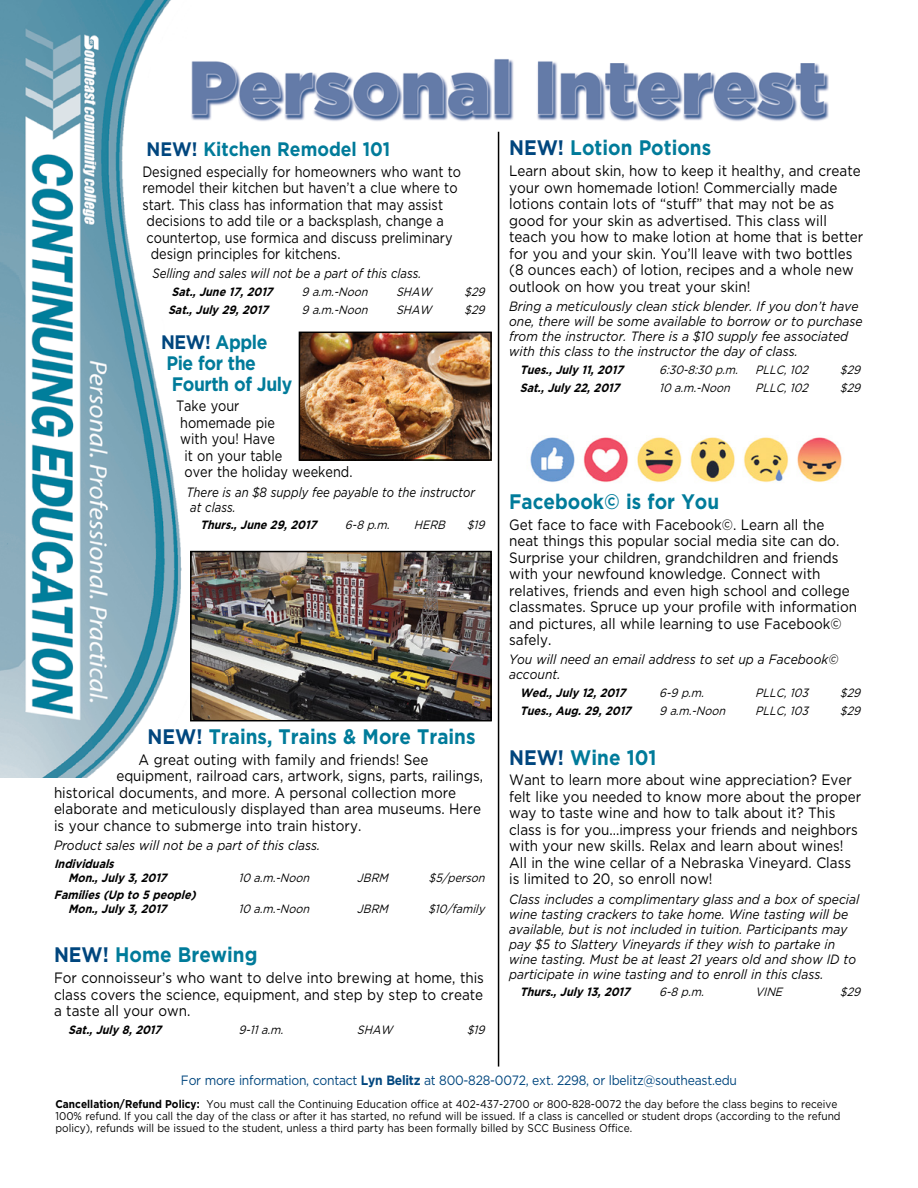
<style>
.page{position:relative;width:918px;height:1188px;background:#fff}
.page>*{position:absolute;margin:0;border:0;box-sizing:border-box;transform-origin:0 0}
.t1{font:700 21px "Gotham";color:#007b9a;scale:.9 1}
.t2{font:700 19.5px/21px "Gotham";letter-spacing:-.025em;color:#007b9a;scale:.9 1}
.t3{font:700 19.5px "Gotham";color:#007b9a;scale:.9 1}
.t4{font:15px/16.5px "Gotham";color:#000;scale:.9 1}
.t5{font:15px/16.5px "Gotham";color:#000;scale:.85 1}
.t6{font:italic 13.5px/15px "Gotham";color:#000;scale:.9 1}
.t7{font:italic 13.5px/15px "Gotham";color:#000;scale:.85 1}
.t8{font:13.5px "Gotham";letter-spacing:-.02em;color:#00467e;scale:.9 1}
.t9{font:italic 700 12px/13.5px "Gotham";color:#000;scale:.9 1}
.t10{font:italic 12px "Gotham";color:#000;scale:.9 1}
.t11{font:11.25px/12px "Gotham";color:#000;scale:.9 1}
.s1{color:#00467e}
.s2{font-weight:700}
</style>
<div class="page">
<img style="left:0;top:0;width:182px;height:777px">
<img style="left:152px;top:45px;width:677px;height:93px">
<hr style="left:498px;top:132px;width:1px;height:935px;background:#000">
<img style="left:298px;top:331px;width:194px;height:130px">
<img style="left:190px;top:550px;width:302px;height:172px">
<img style="left:530px;top:437px;width:312px;height:46px">
<h2 class="t3" style="left:147px;top:136px;width:272px"><span class="s1">NEW!</span> Kitchen Remodel 101</h2>
<p class="t5" style="left:142px;top:163px;width:377px">Designed especially for homeowners who want to</p>
<p class="t5" style="left:142px;top:179px;width:372px">remodel their kitchen but haven’t a clue where to</p>
<p class="t5" style="left:142px;top:196px;width:355px">start. This class has information that may assist</p>
<p class="t5" style="left:147px;top:212px;width:351px">decisions to add tile or a backsplash, change a</p>
<p class="t5" style="left:147px;top:229px;width:362px">countertop, use formica and discuss preliminary</p>
<p class="t5" style="left:151px;top:245px;width:225px">design principles for kitchens.</p>
<p class="t7" style="left:152px;top:266px;width:318px">Selling and sales will not be a part of this class.</p>
<p class="t9" style="left:172px;top:285px;width:118px">Sat.,June17,2017</p>
<p class="t10" style="left:302px;top:284px;width:79px">9a.m.-Noon</p>
<p class="t10" style="left:396px;top:284px;width:45px">SHAW</p>
<p class="t10" style="left:464px;top:284px;width:29px">$29</p>
<p class="t9" style="left:168px;top:303px;width:117px">Sat.,July29,2017</p>
<p class="t10" style="left:302px;top:302px;width:79px">9a.m.-Noon</p>
<p class="t10" style="left:396px;top:302px;width:45px">SHAW</p>
<p class="t10" style="left:464px;top:302px;width:29px">$29</p>
<h2 class="t2" style="left:161px;top:331px;width:147px"><span class="s1">NEW!</span> Apple<br>Pie for the<br>Fourth of July</h2>
<p class="t5" style="left:176px;top:397px;width:209px">Take your<br>homemade pie<br>with you! Have<br>it on your table<br>over the holiday weekend.</p>
<p class="t7" style="left:187px;top:484px;width:341px">There is an $8 supply fee payable to the instructor at class.</p>
<p class="t9" style="left:200px;top:518px;width:135px">Thurs.,June29,2017</p>
<p class="t10" style="left:345px;top:518px;width:55px">6-8p.m.</p>
<p class="t10" style="left:414px;top:518px;width:40px">HERB</p>
<p class="t10" style="left:467px;top:518px;width:26px">$19</p>
<h1 class="t1" style="left:148px;top:723px;width:366px"><span class="s1">NEW!</span> Trains, Trains &amp; More Trains</h1>
<p class="t4" style="left:139px;top:751px;width:324px">A great outing with family and friends! See</p>
<p class="t4" style="left:116px;top:767px;width:409px">equipment, railroad cars, artwork, signs, parts, railings,</p>
<p class="t4" style="left:54px;top:784px;width:449px">historical documents, and more. A personal collection more</p>
<p class="t4" style="left:54px;top:800px;width:476px">elaborate and meticulously displayed than area museums. Here</p>
<p class="t4" style="left:54px;top:817px;width:343px">is your chance to submerge into train history.</p>
<p class="t6" style="left:54px;top:838px;width:297px">Product sales will not be a part of this class.</p>
<p class="t9" style="left:68px;top:857px;width:115px;text-indent:-14px">Individuals<br>Mon.,July3,2017</p>
<p class="t10" style="left:238px;top:870px;width:84px">10 a.m.-Noon</p>
<p class="t10" style="left:357px;top:870px;width:40px">JBRM</p>
<p class="t10" style="left:429px;top:870px;width:68px">$5/person</p>
<p class="t9" style="left:68px;top:888px;width:148px;text-indent:-14px">Families(Upto5people)<br>Mon.,July3,2017</p>
<p class="t10" style="left:238px;top:901px;width:84px">10 a.m.-Noon</p>
<p class="t10" style="left:357px;top:901px;width:40px">JBRM</p>
<p class="t10" style="left:428px;top:901px;width:69px">$10/family</p>
<h1 class="t1" style="left:54px;top:941px;width:228px"><span class="s1">NEW!</span> Home Brewing</h1>
<p class="t4" style="left:54px;top:969px;width:479px;text-align:justify">For connoisseur’s who want to delve into brewing at home, this class covers the science, equipment, and step by step to create a taste all your own.</p>
<p class="t9" style="left:68px;top:1023px;width:109px">Sat.,July8,2017</p>
<p class="t10" style="left:238px;top:1022px;width:55px">9-11a.m.</p>
<p class="t10" style="left:357px;top:1022px;width:45px">SHAW</p>
<p class="t10" style="left:467px;top:1022px;width:26px">$19</p>
<h1 class="t1" style="left:509px;top:134px;width:226px"><span class="s1">NEW!</span> Lotion Potions</h1>
<p class="t4" style="left:509px;top:162px;width:395px">Learn about skin, how to keep it healthy, and create your own homemade lotion! Commercially made lotions contain lots of “stuff” that may not be as good for your skin as advertised. This class will teach you how to make lotion at home that is better for you and your skin. You’ll leave with two bottles (8 ounces each) of lotion, recipes and a whole new outlook on how you treat your skin!</p>
<p class="t6" style="left:509px;top:299px;width:394px">Bring a meticulously clean stick blender. If you don’t have one, there will be some available to borrow or to purchase from the instructor. There is a $10 supply fee associated with this class to the instructor the day of class.</p>
<p class="t9" style="left:520px;top:363px;width:121px">Tues.,July11,2017</p>
<p class="t10" style="left:659px;top:362px;width:171px">6:30-8:30 p.m. PLLC,102</p>
<p class="t10" style="left:840px;top:362px;width:29px">$29</p>
<p class="t9" style="left:520px;top:381px;width:117px">Sat.,July22,2017</p>
<p class="t10" style="left:659px;top:380px;width:84px">10 a.m.-Noon</p>
<p class="t10" style="left:755px;top:380px;width:65px">PLLC,102</p>
<p class="t10" style="left:840px;top:380px;width:29px">$29</p>
<h1 class="t1" style="left:509px;top:487px;width:235px">Facebook© is for You</h1>
<p class="t4" style="left:509px;top:516px;width:388px">Get face to face with Facebook©. Learn all the neat things this popular social media site can do.<br>Surprise your children, grandchildren and friends with your newfound knowledge. Connect with relatives, friends and even high school and college classmates. Spruce up your profile with information and pictures, all while learning to use Facebook© safely.</p>
<p class="t6" style="left:509px;top:652px;width:367px">You will need an email address to set up a Facebook© account.</p>
<p class="t9" style="left:520px;top:686px;width:124px">Wed.,July12,2017</p>
<p class="t10" style="left:659px;top:685px;width:56px">6-9p.m.</p>
<p class="t10" style="left:755px;top:685px;width:65px">PLLC,103</p>
<p class="t10" style="left:840px;top:685px;width:29px">$29</p>
<p class="t9" style="left:520px;top:704px;width:130px">Tues.,Aug.29,2017</p>
<p class="t10" style="left:659px;top:703px;width:79px">9a.m.-Noon</p>
<p class="t10" style="left:755px;top:703px;width:65px">PLLC,103</p>
<p class="t10" style="left:840px;top:703px;width:29px">$29</p>
<h1 class="t1" style="left:509px;top:743px;width:165px"><span class="s1">NEW!</span> Wine 101</h1>
<p class="t4" style="left:509px;top:771px;width:393px">Want to learn more about wine appreciation? Ever felt like you needed to know more about the proper way to taste wine and how to talk about it? This class is for you...impress your friends and neighbors with your new skills. Relax and learn about wines!<br>All in the wine cellar of a Nebraska Vineyard. Class is limited to 20, so enroll now!</p>
<p class="t6" style="left:509px;top:891px;width:390px">Class includes a complimentary glass and a box of special wine tasting crackers to take home. Wine tasting will be available, but is not included in tuition. Participants may pay $5 to Slattery Vineyards if they wish to partake in wine tasting. Must be at least 21 years old and show ID to participate in wine tasting and to enroll in this class.</p>
<p class="t9" style="left:520px;top:985px;width:128px">Thurs.,July13,2017</p>
<p class="t10" style="left:659px;top:985px;width:55px">6-8p.m.</p>
<p class="t10" style="left:755px;top:985px;width:36px">VINE</p>
<p class="t10" style="left:840px;top:985px;width:29px">$29</p>
<p class="t8" style="left:181px;top:1071px;width:619px">For more information, contact <span class="s2">Lyn Belitz</span> at 800-828-0072, ext. 2298, or lbelitz@southeast.edu</p>
<p class="t11" style="left:56px;top:1098px;width:874px"><span class="s2">Cancellation/Refund Policy:</span> You must call the Continuing Education office at 402-437-2700 or 800-828-0072 the day before the class begins to receive<br>100% refund. If you call the day of the class or after it has started, no refund will be issued. If a class is cancelled or student drops (according to the refund policy), refunds will be issued to the student, unless a third party has been formally billed by SCC Business Office.</p>
</div>
